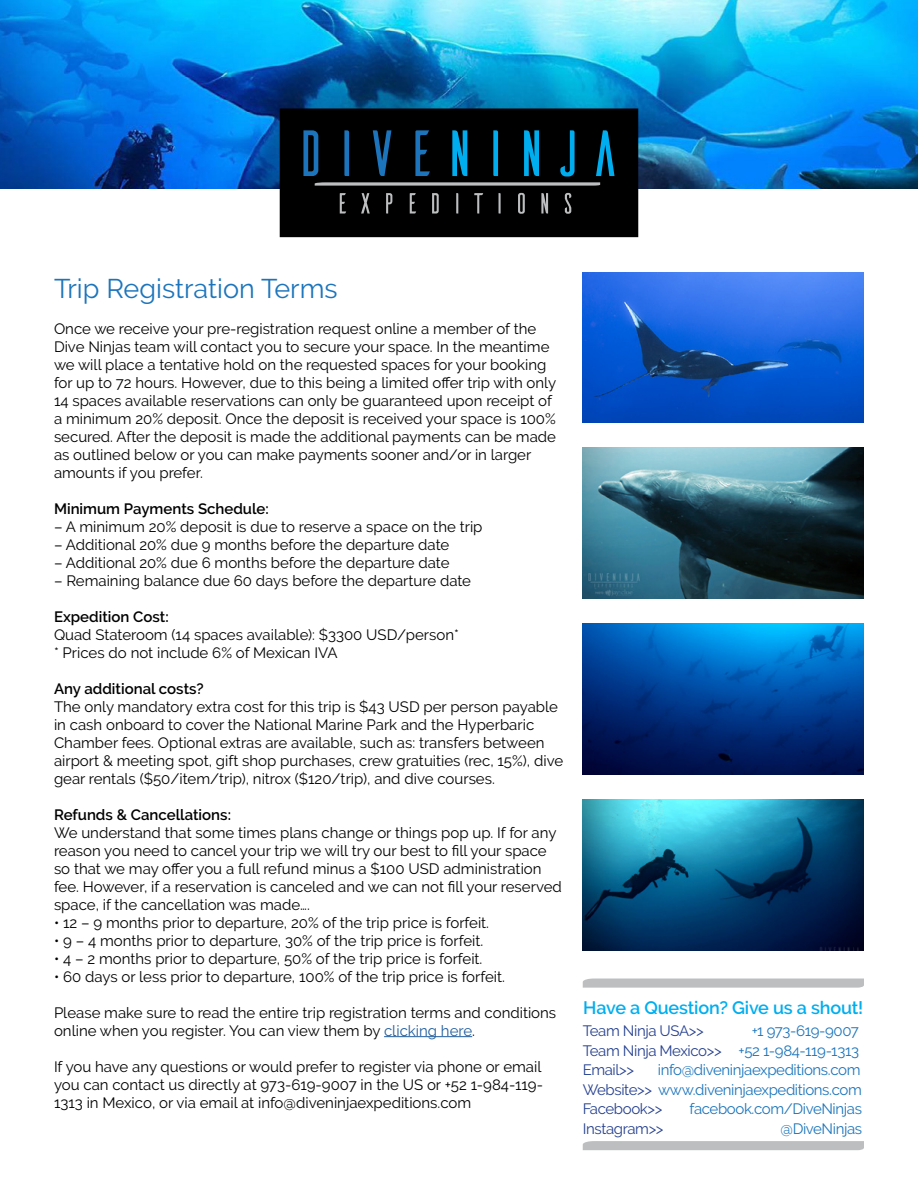
<style>
.page{position:relative;width:918px;height:1188px;background:#fff}
.page>*{position:absolute;margin:0;border:0;box-sizing:border-box;transform-origin:0 0}
.t1{font:27px "Raleway";color:#1c75bc}
.t2{font:600 18px "Raleway";letter-spacing:-.01em;color:#00aeef}
.t3{font:15px/18px "Raleway";color:#000}
.t4{font:15px/19.5px "Raleway";letter-spacing:-.025em;color:#1c75bc}
.t5{font:600 15px "Raleway";color:#000}
.t6{font:15px "Raleway";letter-spacing:-.025em;color:#25408f}
.s1{color:#215e9e}
.s2{color:#1c75bc}
.s3{color:#25408f}
</style>
<div class="page">
<img style="left:583px;top:624px;width:281px;height:151px">
<img style="left:583px;top:448px;width:281px;height:150px">
<img style="left:0;top:0;width:918px;height:189px">
<hr style="left:384px;top:1036px;width:88px;height:1px;background:#215e9e">
<img style="left:583px;top:272px;width:281px;height:151px">
<img style="left:583px;top:800px;width:281px;height:150px">
<div style="left:280px;top:109px;width:358px;height:127px;background:#000"></div>
<div style="left:280px;top:108px;width:358px;height:129px;border:2px solid #000"></div>
<svg style="left:303px;top:130px;width:15px;height:46px"></svg>
<svg style="left:344px;top:130px;width:5px;height:46px"></svg>
<svg style="left:373px;top:130px;width:18px;height:46px"></svg>
<svg style="left:415px;top:130px;width:15px;height:46px"></svg>
<svg style="left:452px;top:130px;width:15px;height:46px"></svg>
<svg style="left:493px;top:130px;width:5px;height:46px"></svg>
<svg style="left:524px;top:130px;width:15px;height:46px"></svg>
<svg style="left:560px;top:130px;width:15px;height:46px"></svg>
<svg style="left:596px;top:130px;width:19px;height:46px"></svg>
<svg style="left:315px;top:182px;width:285px;height:4px"></svg>
<svg style="left:340px;top:193px;width:6px;height:21px"></svg>
<svg style="left:361px;top:193px;width:9px;height:21px"></svg>
<svg style="left:386px;top:193px;width:6px;height:21px"></svg>
<svg style="left:410px;top:193px;width:6px;height:21px"></svg>
<svg style="left:432px;top:193px;width:7px;height:21px"></svg>
<svg style="left:456px;top:193px;width:2px;height:21px"></svg>
<svg style="left:474px;top:193px;width:9px;height:21px"></svg>
<svg style="left:499px;top:193px;width:2px;height:21px"></svg>
<svg style="left:518px;top:193px;width:7px;height:21px"></svg>
<svg style="left:541px;top:193px;width:7px;height:21px"></svg>
<svg style="left:565px;top:193px;width:6px;height:21px"></svg>
<svg style="left:583px;top:979px;width:281px;height:9px;background:#bec0c2"></svg>
<div style="left:583px;top:1141px;width:281px;height:9px;background:#bcbec0"></div>
<p class="t1" style="left:54px;top:272px;width:285px">Trip Registration Terms</p>
<p class="t3" style="left:54px;top:319px;width:504px">Once we receive your pre-registration request online a member of the Dive Ninjas team will contact you to secure your space. In the meantime we will place a tentative hold on the requested spaces for your booking for up to 72 hours. However, due to this being a limited offer trip with only 14 spaces available reservations can only be guaranteed upon receipt of a minimum 20% deposit. Once the deposit is received your space is 100% secured. After the deposit is made the additional payments can be made as outlined below or you can make payments sooner and/or in larger amounts if you prefer.</p>
<p class="t5" style="left:54px;top:500px;width:216px">Minimum Payments Schedule:</p>
<p class="t3" style="left:54px;top:517px;width:430px">– A minimum 20% deposit is due to reserve a space on the trip</p>
<p class="t3" style="left:54px;top:535px;width:397px">– Additional 20% due 9 months before the departure date</p>
<p class="t3" style="left:54px;top:553px;width:397px">– Additional 20% due 6 months before the departure date</p>
<p class="t3" style="left:54px;top:571px;width:419px">– Remaining balance due 60 days before the departure date</p>
<p class="t5" style="left:54px;top:608px;width:116px">Expedition Cost:</p>
<p class="t3" style="left:54px;top:625px;width:406px">Quad Stateroom (14 spaces available): $3300 USD/person*</p>
<p class="t3" style="left:54px;top:643px;width:285px">* Prices do not include 6% of Mexican IVA</p>
<p class="t5" style="left:54px;top:680px;width:151px">Any additional costs?</p>
<p class="t3" style="left:54px;top:697px;width:511px">The only mandatory extra cost for this trip is $43 USD per person payable in cash onboard to cover the National Marine Park and the Hyperbaric Chamber fees. Optional extras are available, such as: transfers between airport &amp; meeting spot, gift shop purchases, crew gratuities (rec, 15%), dive gear rentals ($50/item/trip), nitrox ($120/trip), and dive courses.</p>
<p class="t5" style="left:54px;top:806px;width:179px">Refunds &amp; Cancellations:</p>
<p class="t3" style="left:54px;top:823px;width:509px">We understand that some times plans change or things pop up. If for any reason you need to cancel your trip we will try our best to fill your space so that we may offer you a full refund minus a $100 USD administration fee. However, if a reservation is canceled and we can not fill your reserved space, if the cancellation was made….</p>
<p class="t3" style="left:54px;top:913px;width:437px">• 12 – 9 months prior to departure, 20% of the trip price is forfeit.</p>
<p class="t3" style="left:54px;top:931px;width:431px">• 9 – 4 months prior to departure, 30% of the trip price is forfeit.</p>
<p class="t3" style="left:54px;top:949px;width:430px">• 4 – 2 months prior to departure, 50% of the trip price is forfeit.</p>
<p class="t3" style="left:54px;top:967px;width:453px">• 60 days or less prior to departure, 100% of the trip price is forfeit.</p>
<p class="t3" style="left:54px;top:1003px;width:504px">Please make sure to read the entire trip registration terms and conditions online when you register. You can view them by <span class="s1">clicking here</span>.</p>
<p class="t3" style="left:54px;top:1057px;width:491px;text-align:justify">If you have any questions or would prefer to register via phone or email you can contact us directly at 973-619-9007 in the US or +52 1-984-119- 1313 in Mexico, or via email at info@diveninjaexpeditions.com</p>
<p class="t2" style="left:583px;top:997px;width:282px">Have a Question? Give us a shout!</p>
<p class="t6" style="left:583px;top:1022px;width:123px">Team Ninja USA&gt;&gt;</p>
<p class="t4" style="left:752px;top:1021px;width:109px">+1 973-619-9007</p>
<p class="t6" style="left:583px;top:1042px;width:278px">Team Ninja Mexico&gt;&gt; <span class="s2">+52 1-984-119-1313</span></p>
<p class="t6" style="left:583px;top:1061px;width:53px">Email&gt;&gt;</p>
<p class="t4" style="left:658px;top:1060px;width:204px">info@diveninjaexpeditions.com</p>
<p class="t4" style="left:583px;top:1080px;width:281px"><span class="s3">Website&gt;&gt;</span> www.diveninjaexpeditions.com<br><span class="s3">Facebook&gt;&gt;</span></p>
<p class="t4" style="left:690px;top:1099px;width:174px">facebook.com/DiveNinjas</p>
<p class="t6" style="left:583px;top:1120px;width:82px">Instagram&gt;&gt;</p>
<p class="t4" style="left:781px;top:1119px;width:83px">@DiveNinjas</p>
</div>
